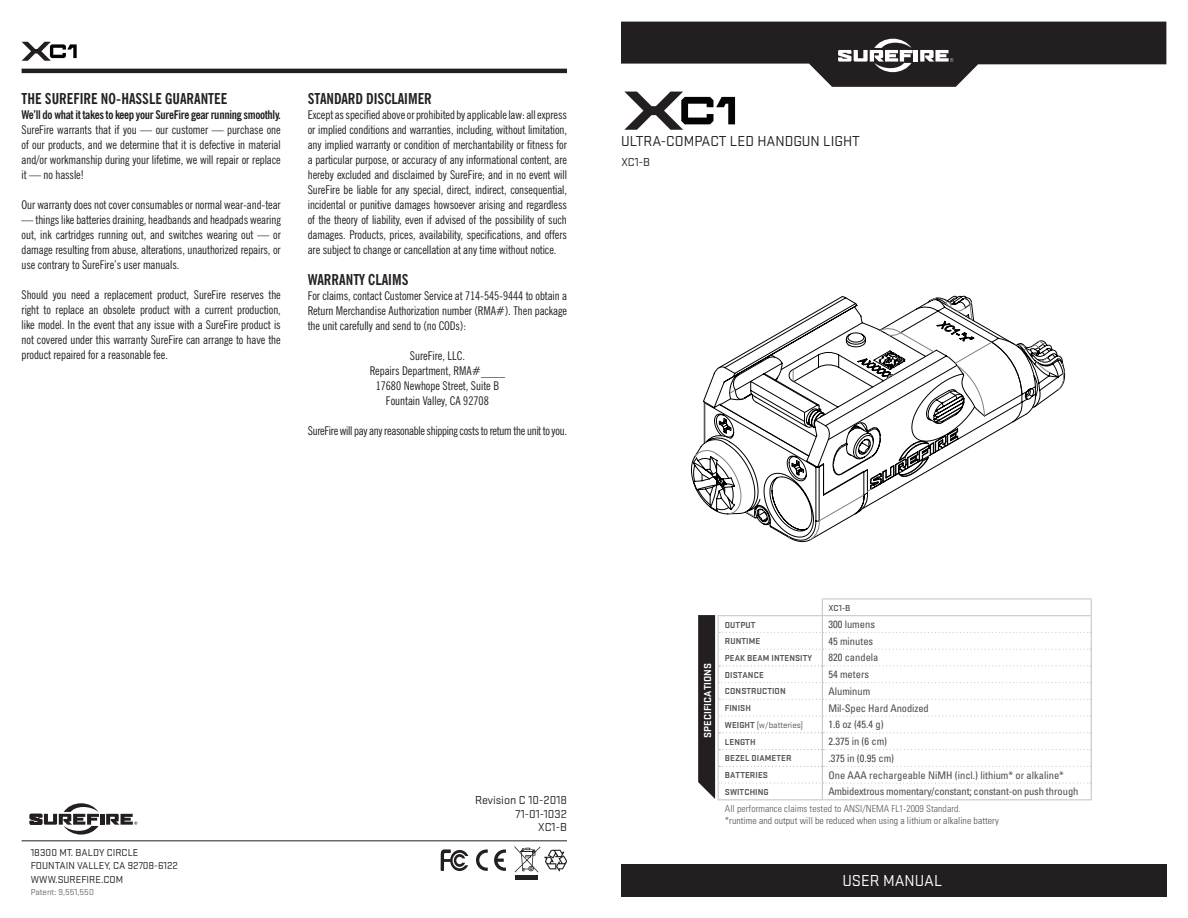
<style>
.page{position:relative;width:1188px;height:918px;background:#fff}
.page>*{position:absolute;margin:0;border:0;box-sizing:border-box;transform-origin:0 0}
.t1{font:16.5px "Stratum 2";color:#fff}
.t2{font:700 condensed 15px "News Gothic BT";color:#231f20}
.t3{font:15px "Stratum 2";color:#231f20}
.t4{font:condensed 12px/15px "News Gothic BT";letter-spacing:-.005em;color:#231f20;text-align:justify}
.t5{font:condensed 12px "News Gothic BT";letter-spacing:-.025em;color:#231f20}
.t6{font:12px/13.5px "Stratum 2";color:#231f20;text-align:right}
.Specs_-_Main{font:condensed 10.5px "Univers LT Std";color:#4b4c4d}
.t7{font:10.5px "Stratum 2";color:#231f20}
.Specs_-_Main-2{font:condensed 10.5px "Univers LT Std";letter-spacing:-.02em;color:#4b4c4d}
.t8{font:700 10.5px "Stratum 2";letter-spacing:.005em;color:#fff}
.Specs_-_disclaimer{font:300 condensed 9.75px "Univers LT Std";letter-spacing:.005em;color:#4b4c4d}
.Specs_-_disclaimer-2{font:300 condensed 9.75px "Univers LT Std";letter-spacing:.005em;color:#57585a}
.Specs_-_Line_Items{font:700 9px "Stratum 2";letter-spacing:.005em;color:#57585a}
.Specs_-_Line_Items-2{font:9px "Stratum 2";color:#57585a}
.t9{font:9px "Stratum 2";color:#6c6d70}
.Specs_-_Prod_Name{font:500 9px "Stratum 2";color:#4b4c4d}
.s1{font-weight:700}
</style>
<div class="page">
<hr style="left:22px;top:69px;width:545px;height:4px;background:#231f20">
<div style="left:621px;top:864px;width:545px;height:32px;background:#231f20"></div>
<hr style="left:22px;top:840px;width:545px;height:1px;background:#231f20">
<hr style="left:100px;top:814px;width:4px;height:11px;background:#231f20">
<svg style="left:30px;top:803px;width:69px;height:32px"></svg>
<svg style="left:106px;top:814px;width:31px;height:11px"></svg>
<svg style="left:694px;top:297px;width:371px;height:244px"></svg>
<svg style="left:441px;top:849px;width:27px;height:22px"></svg>
<svg style="left:514px;top:846px;width:53px;height:26px"></svg>
<svg style="left:494px;top:849px;width:12px;height:22px"></svg>
<svg style="left:476px;top:849px;width:12px;height:22px"></svg>
<hr style="left:515px;top:875px;width:23px;height:4px;background:#231f20">
<hr style="left:822px;top:799px;width:270px;height:1px;background:#c7c8ca">
<hr style="left:822px;top:598px;width:270px;height:2px;background:#c7c8ca">
<hr style="left:718px;top:799px;width:104px;height:1px;background:#c7c8ca">
<svg style="left:698px;top:600px;width:394px;height:199px"></svg>
<svg style="left:621px;top:22px;width:545px;height:108px"></svg>
<svg style="left:22px;top:42px;width:55px;height:19px"></svg>
<p class="t2" style="left:22px;top:89px;width:207px">THE SUREFIRE NO-HASSLE GUARANTEE</p>
<p class="t4" style="left:22px;top:107px;width:261px"><span class="s1">We’ll do what it takes to keep your SureFire gear running smoothly.<br></span>SureFire warrants that if you — our customer — purchase one of our products, and we determine that it is defective in material and/or workmanship during your lifetime, we will repair or replace it — no hassle!</p>
<p class="t4" style="left:22px;top:197px;width:261px">Our warranty does not cover consumables or normal wear-and-tear</p>
<p class="t4" style="left:22px;top:212px;width:261px">— things like batteries draining, headbands and headpads wearing out, ink cartridges running out, and switches wearing out — or damage resulting from abuse, alterations, unauthorized repairs, or use contrary to SureFire’s user manuals.</p>
<p class="t4" style="left:22px;top:287px;width:261px">Should you need a replacement product, SureFire reserves the right to replace an obsolete product with a current production, like model. In the event that any issue with a SureFire product is not covered under this warranty SureFire can arrange to have the product repaired for a reasonable fee.</p>
<p class="t2" style="left:308px;top:89px;width:126px">STANDARD DISCLAIMER</p>
<p class="t4" style="left:308px;top:107px;width:261px">Except as specified above or prohibited by applicable law: all express or implied conditions and warranties, including, without limitation, any implied warranty or condition of merchantability or fitness for a particular purpose, or accuracy of any informational content, are hereby excluded and disclaimed by SureFire; and in no event will SureFire be liable for any special, direct, indirect, consequential, incidental or punitive damages howsoever arising and regardless of the theory of liability, even if advised of the possibility of such damages. Products, prices, availability, specifications, and offers are subject to change or cancellation at any time without notice.</p>
<p class="t2" style="left:308px;top:271px;width:102px">WARRANTY CLAIMS</p>
<p class="t4" style="left:308px;top:288px;width:261px">For claims, contact Customer Service at 714-545-9444 to obtain a Return Merchandise Authorization number (RMA#). Then package the unit carefully and send to (no CODs):</p>
<p class="t4" style="left:410px;top:348px;width:56px">SureFire, LLC.</p>
<p class="t4" style="left:370px;top:363px;width:137px">Repairs Department, RMA#____</p>
<p class="t4" style="left:376px;top:378px;width:125px">17680 Newhope Street, Suite B</p>
<p class="t4" style="left:386px;top:393px;width:104px">Fountain Valley, CA 92708</p>
<p class="t5" style="left:308px;top:424px;width:261px">SureFire will pay any reasonable shipping costs to return the unit to you.</p>
<p class="t3" style="left:621px;top:131px;width:240px">ULTRA-COMPACT LED HANDGUN LIGHT</p>
<p class="t6" style="left:621px;top:154px;width:31px">XC1-B</p>
<p class="t7" style="left:31px;top:845px;width:109px">18300 MT. BALDY CIRCLE</p>
<p class="t7" style="left:31px;top:859px;width:149px">FOUNTAIN VALLEY, CA 92708-6122</p>
<p class="t7" style="left:31px;top:872px;width:94px">WWW.SUREFIRE.COM</p>
<p class="t9" style="left:31px;top:886px;width:65px">Patent: 9,551,550</p>
<p class="t6" style="left:475px;top:793px;width:93px">Revision C 10-2018<br>71-01-1032</p>
<p class="t6" style="left:538px;top:820px;width:31px">XC1-B</p>
<p class="t8" style="left:700px;top:738px;width:76px;rotate:-90deg">SPECIFICATIONS</p>
<p class="Specs_-_Prod_Name" style="left:828px;top:602px;width:23px">XC1-B</p>
<p class="Specs_-_Line_Items" style="left:725px;top:618px;width:32px">OUTPUT</p>
<p class="Specs_-_Main" style="left:828px;top:617px;width:48px">300 lumens</p>
<p class="Specs_-_Line_Items" style="left:725px;top:635px;width:37px">RUNTIME</p>
<p class="Specs_-_Main" style="left:828px;top:634px;width:46px">45 minutes</p>
<p class="Specs_-_Line_Items" style="left:725px;top:652px;width:89px">PEAK BEAM INTENSITY</p>
<p class="Specs_-_Main" style="left:828px;top:651px;width:52px">820 candela</p>
<p class="Specs_-_Line_Items" style="left:725px;top:669px;width:40px">DISTANCE</p>
<p class="Specs_-_Main" style="left:828px;top:668px;width:42px">54 meters</p>
<p class="Specs_-_Line_Items" style="left:725px;top:685px;width:62px">CONSTRUCTION</p>
<p class="Specs_-_Main" style="left:828px;top:684px;width:43px">Aluminum</p>
<p class="Specs_-_Line_Items" style="left:725px;top:702px;width:27px">FINISH</p>
<p class="Specs_-_Main" style="left:828px;top:701px;width:102px">Mil-Spec Hard Anodized</p>
<p class="Specs_-_Line_Items-2" style="left:725px;top:719px;width:80px"><span class="s1">WEIGHT</span> (w/batteries)</p>
<p class="Specs_-_Main" style="left:828px;top:718px;width:57px">1.6 oz (45.4 g)</p>
<p class="Specs_-_Line_Items" style="left:725px;top:735px;width:32px">LENGTH</p>
<p class="Specs_-_Main" style="left:828px;top:735px;width:60px">2.375 in (6 cm)</p>
<p class="Specs_-_Line_Items" style="left:725px;top:752px;width:68px">BEZEL DIAMETER</p>
<p class="Specs_-_Main" style="left:828px;top:751px;width:67px">.375 in (0.95 cm)</p>
<p class="Specs_-_Line_Items" style="left:725px;top:769px;width:45px">BATTERIES</p>
<p class="Specs_-_Main" style="left:828px;top:768px;width:237px">One AAA rechargeable NiMH (incl.) lithium* or alkaline*</p>
<p class="Specs_-_Line_Items" style="left:725px;top:786px;width:45px">SWITCHING</p>
<p class="Specs_-_Main-2" style="left:828px;top:785px;width:252px">Ambidextrous momentary/constant; constant-on push through</p>
<p class="Specs_-_disclaimer-2" style="left:725px;top:803px;width:237px">All performance claims tested to ANSI/NEMA FL1-2009 Standard.</p>
<p class="Specs_-_disclaimer" style="left:725px;top:815px;width:275px">*runtime and output will be reduced when using a lithium or alkaline battery</p>
<p class="t1" style="left:842px;top:870px;width:101px">USER MANUAL</p>
</div>
